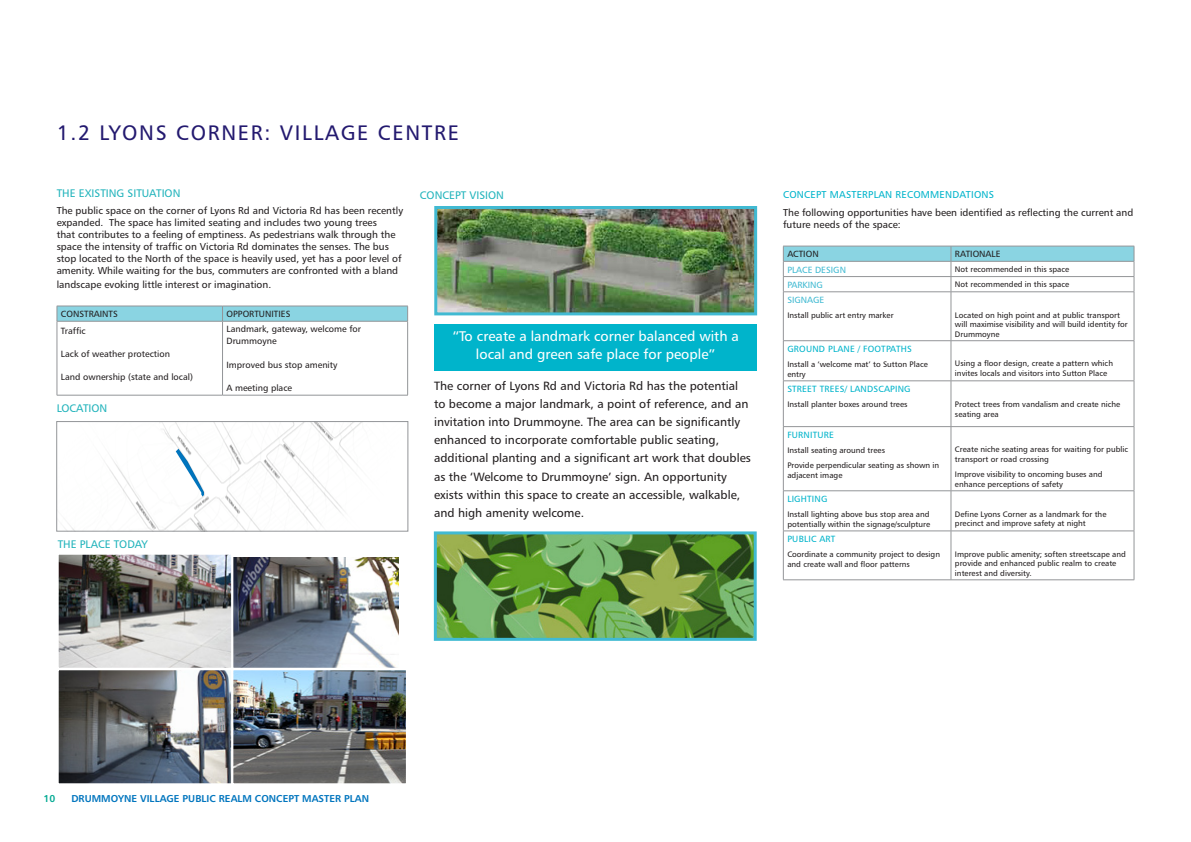
<style>
.page{position:relative;width:1191px;height:842px;background:#fff}
.page>*{position:absolute;margin:0;border:0;box-sizing:border-box;transform-origin:0 0}
.t1{font:21px "Humanist 777 BT Roman B";letter-spacing:.08em;color:#23196f}
.Body_copy_1{font:14px/18px "Humanist 777 BT Roman B";color:#fff;text-align:center}
.Body_copy_1-2{font:12px/18px "Humanist 777 BT Roman B";color:#231f20}
.t2{font:11px "Humanist 777 BT Roman B";color:#23b4bc}
.t3{font:10px/12px "Humanist 777 BT Roman B";color:#231f20}
.t4{font:10px "Humanist 777 BT Bold B";color:#0075be}
.LH_Page_title_copy{font:10px "Humanist 777 BT Roman B";letter-spacing:.02em;color:#00b4cb}
.t5{font:10px "Humanist 777 BT Bold B";color:#00a992}
.Body_copy_1-3{font:9px/12px "Humanist 777 BT Roman B";color:#231f20}
.LH_Page_title_copy-2{font:9px "Humanist 777 BT Roman B";letter-spacing:.02em;color:#00b4cb}
.Body_copy_1-4{font:9px "Humanist 777 BT Roman B";color:#41bad2}
.Body_copy_1-5{font:8px/9.6px "Humanist 777 BT Roman B";color:#231f20}
</style>
<div class="page">
<div style="left:434px;top:324px;width:323px;height:47px;background:#00b4cb"></div>
<img style="left:438px;top:210px;width:315px;height:101px">
<div style="left:434px;top:206px;width:323px;height:109px;border:3px solid #41bad2"></div>
<img style="left:438px;top:535px;width:314px;height:102px">
<div style="left:434px;top:531px;width:322px;height:110px;border:3px solid #41bad2"></div>
<svg style="left:57px;top:306px;width:351px;height:15px;background:#8ad0dd"></svg>
<hr style="left:57px;top:321px;width:165px;height:1px;background:#939598">
<hr style="left:57px;top:321px;width:1px;height:74px;background:#939598">
<hr style="left:222px;top:321px;width:186px;height:1px;background:#939598">
<hr style="left:222px;top:321px;width:1px;height:74px;background:#939598">
<hr style="left:407px;top:321px;width:1px;height:74px;background:#939598">
<hr style="left:57px;top:395px;width:165px;height:1px;background:#939598">
<hr style="left:222px;top:395px;width:186px;height:1px;background:#939598">
<img style="left:70px;top:423px;width:291px;height:106px">
<svg style="left:176px;top:449px;width:28px;height:48px"></svg>
<div style="left:56px;top:421px;width:352px;height:110px;border:1px solid #939598"></div>
<img style="left:60px;top:556px;width:170px;height:226px">
<div style="left:57px;top:553px;width:176px;height:117px;border:2px solid #fff"></div>
<img style="left:234px;top:557px;width:164px;height:110px">
<div style="left:231px;top:553px;width:177px;height:117px;border:2px solid #fff"></div>
<div style="left:57px;top:668px;width:176px;height:117px;border:2px solid #fff"></div>
<img style="left:234px;top:671px;width:142px;height:111px">
<img style="left:376px;top:671px;width:29px;height:111px">
<div style="left:231px;top:668px;width:177px;height:117px;border:2px solid #fff"></div>
<svg style="left:783px;top:246px;width:351px;height:46px"></svg>
<hr style="left:783px;top:292px;width:168px;height:1px;background:#939598">
<hr style="left:783px;top:292px;width:1px;height:48px;background:#939598">
<hr style="left:951px;top:292px;width:183px;height:1px;background:#939598">
<hr style="left:950px;top:292px;width:1px;height:48px;background:#939598">
<hr style="left:1133px;top:292px;width:1px;height:48px;background:#939598">
<hr style="left:783px;top:340px;width:168px;height:1px;background:#939598">
<hr style="left:783px;top:341px;width:1px;height:40px;background:#939598">
<hr style="left:951px;top:340px;width:183px;height:1px;background:#939598">
<hr style="left:950px;top:341px;width:1px;height:40px;background:#939598">
<hr style="left:1133px;top:341px;width:1px;height:40px;background:#939598">
<hr style="left:783px;top:381px;width:168px;height:1px;background:#939598">
<hr style="left:783px;top:381px;width:1px;height:45px;background:#939598">
<hr style="left:951px;top:381px;width:183px;height:1px;background:#939598">
<hr style="left:950px;top:381px;width:1px;height:45px;background:#939598">
<hr style="left:1133px;top:381px;width:1px;height:45px;background:#939598">
<hr style="left:783px;top:426px;width:168px;height:1px;background:#939598">
<hr style="left:783px;top:427px;width:1px;height:63px;background:#939598">
<hr style="left:951px;top:426px;width:183px;height:1px;background:#939598">
<hr style="left:950px;top:427px;width:1px;height:63px;background:#939598">
<hr style="left:1133px;top:427px;width:1px;height:63px;background:#939598">
<hr style="left:783px;top:490px;width:168px;height:1px;background:#939598">
<hr style="left:783px;top:491px;width:1px;height:40px;background:#939598">
<hr style="left:951px;top:490px;width:183px;height:1px;background:#939598">
<hr style="left:950px;top:491px;width:1px;height:40px;background:#939598">
<hr style="left:1133px;top:491px;width:1px;height:40px;background:#939598">
<hr style="left:783px;top:531px;width:168px;height:1px;background:#939598">
<hr style="left:783px;top:531px;width:1px;height:48px;background:#939598">
<hr style="left:951px;top:531px;width:183px;height:1px;background:#939598">
<hr style="left:950px;top:531px;width:1px;height:48px;background:#939598">
<hr style="left:1133px;top:531px;width:1px;height:48px;background:#939598">
<hr style="left:783px;top:579px;width:168px;height:1px;background:#939598">
<hr style="left:951px;top:579px;width:183px;height:1px;background:#939598">
<p class="t1" style="left:57px;top:120px;width:404px">1.2 LYONS CORNER: VILLAGE CENTRE</p>
<p class="t2" style="left:57px;top:186px;width:125px">THE EXISTING SITUATION</p>
<p class="t3" style="left:57px;top:205px;width:348px">The public space on the corner of Lyons Rd and Victoria Rd has been recently expanded. The space has limited seating and includes two young trees<br>that contributes to a feeling of emptiness. As pedestrians walk through the space the intensity of traffic on Victoria Rd dominates the senses. The bus stop located to the North of the space is heavily used, yet has a poor level of amenity. While waiting for the bus, commuters are confronted with a bland</p>
<p class="t3" style="left:57px;top:278px;width:216px">landscape evoking little interest or imagination.</p>
<p class="Body_copy_1-3" style="left:61px;top:308px;width:58px">CONSTRAINTS</p>
<p class="Body_copy_1-3" style="left:226px;top:308px;width:65px">OPPORTUNITIES</p>
<p class="Body_copy_1-3" style="left:61px;top:324px;width:26px">Traffic</p>
<p class="Body_copy_1-3" style="left:61px;top:347px;width:111px">Lack of weather protection</p>
<p class="Body_copy_1-3" style="left:61px;top:371px;width:134px">Land ownership (state and local)</p>
<p class="Body_copy_1-3" style="left:226px;top:323px;width:136px">Landmark, gateway, welcome for<br>Drummoyne</p>
<p class="Body_copy_1-3" style="left:226px;top:358px;width:112px">Improved bus stop amenity</p>
<p class="Body_copy_1-3" style="left:226px;top:382px;width:67px">A meeting place</p>
<p class="t2" style="left:57px;top:401px;width:52px">LOCATION</p>
<p class="t2" style="left:58px;top:537px;width:92px">THE PLACE TODAY</p>
<p class="t2" style="left:420px;top:189px;width:86px">CONCEPT VISION</p>
<p class="LH_Page_title_copy" style="left:783px;top:188px;width:212px">CONCEPT MASTERPLAN RECOMMENDATIONS</p>
<p class="t3" style="left:783px;top:206px;width:352px">The following opportunities have been identified as reflecting the current and future needs of the space:</p>
<p class="Body_copy_1-3" style="left:787px;top:248px;width:33px">ACTION</p>
<p class="Body_copy_1-3" style="left:955px;top:248px;width:47px">RATIONALE</p>
<p class="Body_copy_1-4" style="left:787px;top:264px;width:60px">PLACE DESIGN</p>
<p class="Body_copy_1-5" style="left:955px;top:264px;width:116px">Not recommended in this space</p>
<p class="Body_copy_1-4" style="left:787px;top:279px;width:37px">PARKING</p>
<p class="Body_copy_1-5" style="left:955px;top:279px;width:116px">Not recommended in this space</p>
<p class="Body_copy_1-4" style="left:787px;top:294px;width:39px">SIGNAGE</p>
<p class="Body_copy_1-5" style="left:787px;top:311px;width:108px">Install public art entry marker</p>
<p class="Body_copy_1-5" style="left:955px;top:310px;width:174px">Located on high point and at public transport will maximise visibility and will build identity for<br>Drummoyne</p>
<p class="LH_Page_title_copy-2" style="left:787px;top:343px;width:126px">GROUND PLANE / FOOTPATHS</p>
<p class="Body_copy_1-5" style="left:787px;top:359px;width:142px">Install a ‘welcome mat’ to Sutton Place entry</p>
<p class="Body_copy_1-5" style="left:955px;top:359px;width:160px">Using a floor design, create a pattern which invites locals and visitors into Sutton Place</p>
<p class="LH_Page_title_copy-2" style="left:787px;top:383px;width:125px">STREET TREES/ LANDSCAPING</p>
<p class="Body_copy_1-5" style="left:787px;top:400px;width:122px">Install planter boxes around trees</p>
<p class="Body_copy_1-5" style="left:955px;top:400px;width:167px">Protect trees from vandalism and create niche seating area</p>
<p class="LH_Page_title_copy-2" style="left:787px;top:429px;width:48px">FURNITURE</p>
<p class="Body_copy_1-5" style="left:787px;top:445px;width:99px">Install seating around trees</p>
<p class="Body_copy_1-5" style="left:787px;top:461px;width:153px">Provide perpendicular seating as shown in adjacent image</p>
<p class="Body_copy_1" style="left:452px;top:327px;width:288px">“To create a landmark corner balanced with a local and green safe place for people”</p>
<p class="Body_copy_1-2" style="left:434px;top:377px;width:318px">The corner of Lyons Rd and Victoria Rd has the potential to become a major landmark, a point of reference, and an invitation into Drummoyne. The area can be significantly enhanced to incorporate comfortable public seating, additional planting and a significant art work that doubles as the ‘Welcome to Drummoyne’ sign. An opportunity exists within this space to create an accessible, walkable, and high amenity welcome.</p>
<p class="Body_copy_1-5" style="left:955px;top:445px;width:175px">Create niche seating areas for waiting for public transport or road crossing</p>
<p class="Body_copy_1-5" style="left:955px;top:469px;width:149px">Improve visibility to oncoming buses and enhance perceptions of safety</p>
<p class="LH_Page_title_copy-2" style="left:787px;top:493px;width:42px">LIGHTING</p>
<p class="Body_copy_1-5" style="left:787px;top:510px;width:144px">Install lighting above bus stop area and potentially within the signage/sculpture</p>
<p class="Body_copy_1-5" style="left:955px;top:509px;width:153px">Define Lyons Corner as a landmark for the precinct and improve safety at night</p>
<p class="LH_Page_title_copy-2" style="left:787px;top:533px;width:50px">PUBLIC ART</p>
<p class="Body_copy_1-5" style="left:787px;top:550px;width:154px">Coordinate a community project to design and create wall and floor patterns</p>
<p class="Body_copy_1-5" style="left:955px;top:549px;width:172px">Improve public amenity; soften streetscape and provide and enhanced public realm to create interest and diversity.</p>
<p class="t5" style="left:43px;top:792px;width:13px">10</p>
<p class="t4" style="left:71px;top:792px;width:299px">DRUMMOYNE VILLAGE PUBLIC REALM CONCEPT MASTER PLAN</p>
</div>
